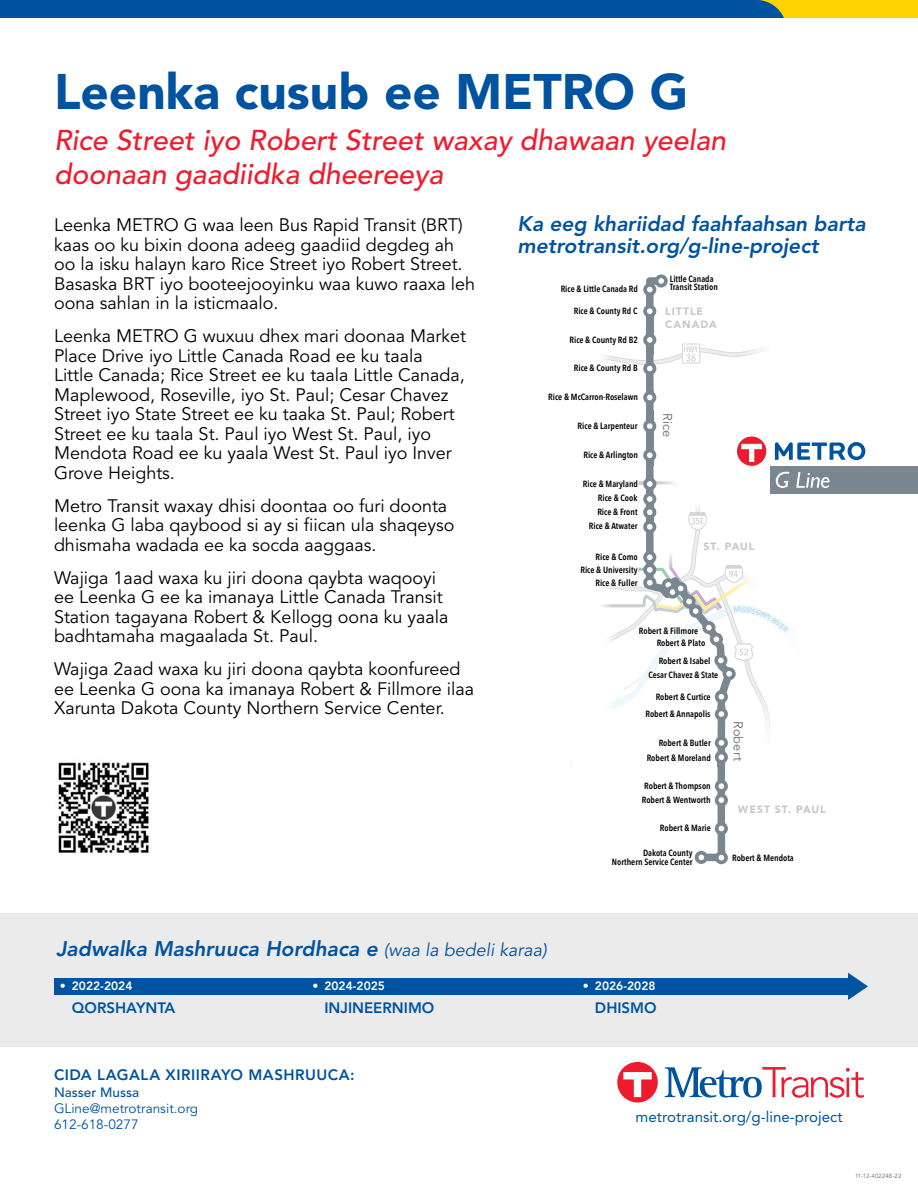
<style>
.page{position:relative;width:918px;height:1188px;background:#fff}
.page>*{position:absolute;margin:0;border:0;box-sizing:border-box;transform-origin:0 0}
.t1{font:900 49.5px "Avenir LT Std";color:#00539f}
.t2{font:italic 500 28.5px/34.2px "Avenir LT Std";color:#ed1c2e}
.t3{font:italic 800 21px/22.2px "Avenir LT Std";color:#00539f}
.Body{font:18px/19.5px "Avenir LT Std";color:#000}
.URL_under_logo_-_fro{font:15px "Avenir LT Std";color:#00539f}
.Contact_Heading_-_H3{font:800 15px "Avenir LT Std";letter-spacing:.03em;color:#00539f}
.Timeline_phase_-_Bod{font:800 15px "Avenir LT Std";color:#00539f}
.Contact_-_Body{font:13.5px/16.5px "Avenir LT Std";color:#00539f}
.Contact_-_Name{font:500 13.5px "Avenir LT Std";color:#00539f}
.t4{font:12.75px "Avenir LT Std";letter-spacing:.01em;color:#6d6e71}
.Timeline_year_-_H4{font:800 12px "Avenir LT Std";color:#fff}
.t5{font:900 10.5px/12.6px "Avenir LT Std";letter-spacing:.09em;color:#c7c8ca}
.t6{font:600 condensed 9px/8.4px "Avenir Next LT Pro";color:#000}
.t7{font:italic 500 6.75px "Avenir LT Std";color:#aad0ea}
.t8{font:6px "Avenir LT Std";letter-spacing:.02em;color:#636466}
.s1{font-weight:400;font-size:18px}
</style>
<div class="page">
<div style="left:0;top:0;width:875px;height:18px;background:#00539f"></div>
<svg style="left:759px;top:0;width:159px;height:18px;background:#e3c411"></svg>
<div style="left:771px;top:467px;width:147px;height:27px;background:#7a8690"></div>
<div style="left:0;top:913px;width:918px;height:134px;background:#ecebec"></div>
<div style="left:54px;top:978px;width:253px;height:17px;background:#00539f"></div>
<div style="left:306px;top:978px;width:272px;height:17px;background:#00539f"></div>
<div style="left:577px;top:978px;width:271px;height:17px;background:#00539f"></div>
<svg style="left:848px;top:973px;width:20px;height:27px"></svg>
<svg style="left:665px;top:1067px;width:199px;height:31px"></svg>
<div style="left:617px;top:1062px;width:41px;height:40px;background:#ed1b2e;border-radius:50%"></div>
<svg style="left:623px;top:1072px;width:29px;height:25px"></svg>
<img style="left:58px;top:762px;width:91px;height:91px">
<svg style="left:570px;top:274px;width:295px;height:591px"></svg>
<h1 class="t1" style="left:54px;top:62px;width:636px">Leenka cusub ee METRO G</h1>
<h2 class="t2" style="left:54px;top:123px;width:674px">Rice Street iyo Robert Street waxay dhawaan yeelan doonaan gaadiidka dheereeya</h2>
<p class="Body" style="left:54px;top:216px;width:423px">Leenka METRO G waa leen Bus Rapid Transit (BRT) kaas oo ku bixin doona adeeg gaadiid degdeg ah oo la isku halayn karo Rice Street iyo Robert Street.<br>Basaska BRT iyo booteejooyinku waa kuwo raaxa leh oona sahlan in la isticmaalo.</p>
<p class="Body" style="left:54px;top:327px;width:414px">Leenka METRO G wuxuu dhex mari doonaa Market Place Drive iyo Little Canada Road ee ku taala Little Canada; Rice Street ee ku taala Little Canada, Maplewood, Roseville, iyo St. Paul; Cesar Chavez Street iyo State Street ee ku taaka St. Paul; Robert Street ee ku taala St. Paul iyo West St. Paul, iyo Mendota Road ee ku yaala West St. Paul iyo Inver Grove Heights.</p>
<p class="Body" style="left:54px;top:496px;width:402px">Metro Transit waxay dhisi doontaa oo furi doonta leenka G laba qaybood si ay si fiican ula shaqeyso dhismaha wadada ee ka socda aaggaas.</p>
<p class="Body" style="left:54px;top:568px;width:396px">Wajiga 1aad waxa ku jiri doona qaybta waqooyi ee Leenka G ee ka imanaya Little Canada Transit Station tagayana Robert &amp; Kellogg oona ku yaala badhtamaha magaalada St. Paul.</p>
<p class="Body" style="left:54px;top:660px;width:422px">Wajiga 2aad waxa ku jiri doona qaybta koonfureed ee Leenka G oona ka imanaya Robert &amp; Fillmore ilaa<br>Xarunta Dakota County Northern Service Center.</p>
<h3 class="t3" style="left:518px;top:213px;width:350px">Ka eeg khariidad faahfaahsan barta metrotransit.org/g-line-project</h3>
<p class="t6" style="left:670px;top:274px;width:50px">Little Canada<br>Transit Station</p>
<p class="t6" style="left:561px;top:285px;width:79px">Rice &amp; Little Canada Rd</p>
<p class="t6" style="left:574px;top:307px;width:65px">Rice &amp; County Rd C</p>
<p class="t5" style="left:665px;top:305px;width:53px">LITTLE<br>CANADA</p>
<p class="t6" style="left:570px;top:336px;width:70px">Rice &amp; County Rd B2</p>
<p class="t6" style="left:574px;top:364px;width:65px">Rice &amp; County Rd B</p>
<p class="t6" style="left:548px;top:393px;width:91px">Rice &amp; McCarron-Roselawn</p>
<p class="t4" style="left:675px;top:413px;width:26px;rotate:90deg">Rice</p>
<p class="t6" style="left:578px;top:421px;width:61px">Rice &amp; Larpenteur</p>
<p class="t6" style="left:583px;top:451px;width:56px">Rice &amp; Arlington</p>
<p class="t6" style="left:583px;top:480px;width:57px">Rice &amp; Maryland</p>
<p class="t6" style="left:598px;top:494px;width:41px">Rice &amp; Cook</p>
<p class="t6" style="left:589px;top:522px;width:50px">Rice &amp; Atwater</p>
<p class="t6" style="left:597px;top:507px;width:42px">Rice &amp; Front</p>
<p class="t5" style="left:703px;top:540px;width:52px">ST. PAUL</p>
<p class="t6" style="left:596px;top:552px;width:44px">Rice &amp; Como</p>
<p class="t6" style="left:580px;top:566px;width:59px">Rice &amp; University</p>
<p class="t6" style="left:595px;top:578px;width:44px">Rice &amp; Fuller</p>
<p class="t7" style="left:740px;top:605px;width:3px">I</p>
<p class="t6" style="left:639px;top:627px;width:61px">Robert &amp; Fillmore</p>
<p class="t6" style="left:657px;top:639px;width:50px">Robert &amp; Plato</p>
<p class="t6" style="left:659px;top:657px;width:53px">Robert &amp; Isabel</p>
<p class="t6" style="left:648px;top:670px;width:71px">Cesar Chavez &amp; State</p>
<p class="t6" style="left:656px;top:692px;width:56px">Robert &amp; Curtice</p>
<p class="t6" style="left:646px;top:710px;width:67px">Robert &amp; Annapolis</p>
<h3 class="t3" style="left:56px;top:938px;width:492px">Jadwalka Mashruuca Hordhaca e <span class="s1">(waa la bedeli karaa)</span></h3>
<h4 class="Timeline_year_-_H4" style="left:60px;top:979px;width:74px">• 2022-2024</h4>
<p class="Timeline_phase_-_Bod" style="left:72px;top:999px;width:105px">QORSHAYNTA</p>
<h4 class="Timeline_year_-_H4" style="left:312px;top:979px;width:74px">• 2024-2025</h4>
<p class="Timeline_phase_-_Bod" style="left:324px;top:999px;width:111px">INJINEERNIMO</p>
<p class="t6" style="left:659px;top:739px;width:54px">Robert &amp; Butler</p>
<p class="t6" style="left:647px;top:753px;width:66px">Robert &amp; Moreland</p>
<p class="t6" style="left:644px;top:782px;width:68px">Robert &amp; Thompson</p>
<p class="t6" style="left:642px;top:796px;width:70px">Robert &amp; Wentworth</p>
<p class="t6" style="left:660px;top:824px;width:52px">Robert &amp; Marie</p>
<p class="t6" style="left:612px;top:849px;width:82px;text-align:right">Dakota County<br>Northern Service Center</p>
<p class="t4" style="left:746px;top:721px;width:41px;rotate:90deg">Robert</p>
<p class="t5" style="left:738px;top:803px;width:89px">WEST ST. PAUL</p>
<p class="t6" style="left:732px;top:853px;width:63px">Robert &amp; Mendota</p>
<h4 class="Timeline_year_-_H4" style="left:583px;top:979px;width:74px">• 2026-2028</h4>
<p class="Timeline_phase_-_Bod" style="left:595px;top:999px;width:63px">DHISMO</p>
<h3 class="Contact_Heading_-_H3" style="left:54px;top:1066px;width:302px">CIDA LAGALA XIRIIRAYO MASHRUUCA:</h3>
<h4 class="Contact_-_Name" style="left:54px;top:1084px;width:87px">Nasser Mussa</h4>
<p class="Contact_-_Body" style="left:54px;top:1100px;width:146px">GLine@metrotransit.org<br>612-618-0277</p>
<p class="URL_under_logo_-_fro" style="left:636px;top:1108px;width:209px">metrotransit.org/g-line-project</p>
<p class="t8" style="left:855px;top:1172px;width:48px">11-12-402248-22</p>
</div>
